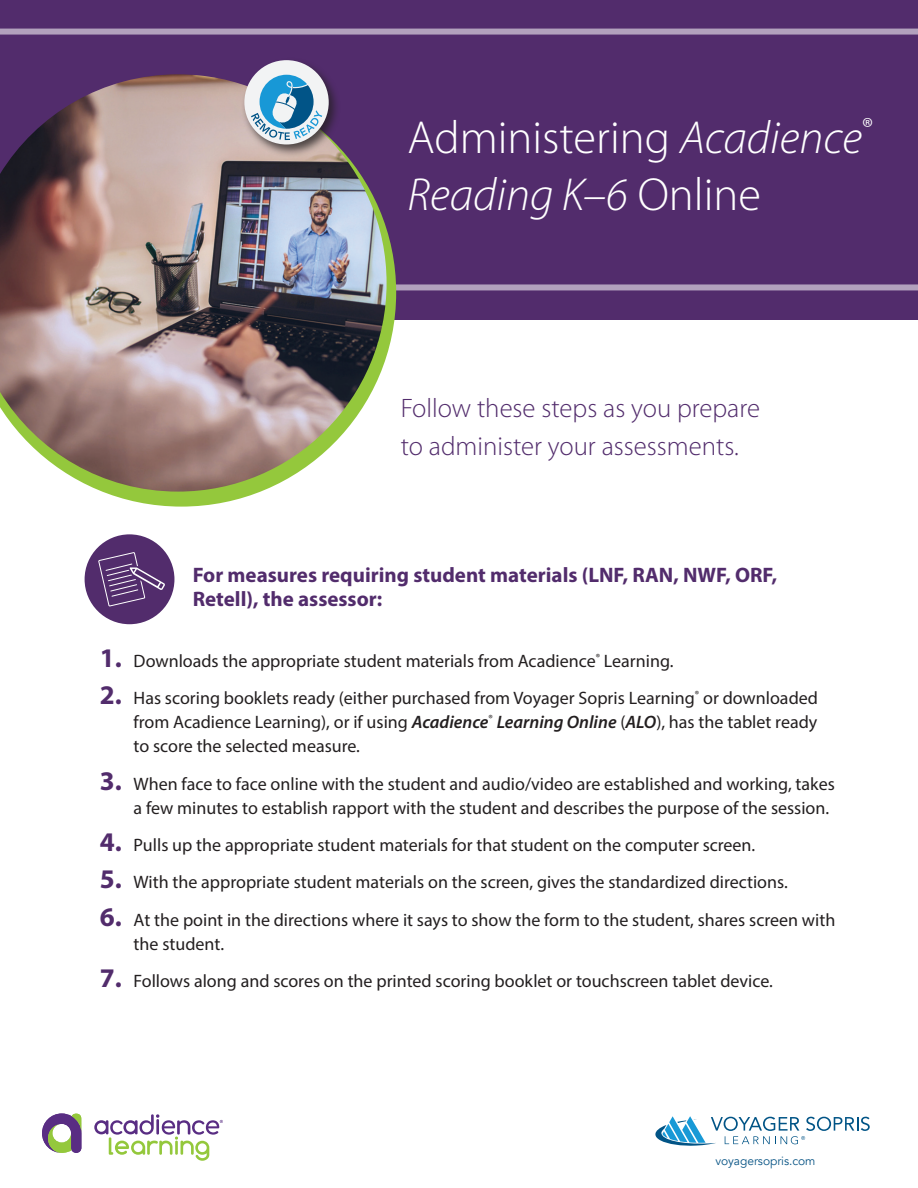
<style>
.page{position:relative;width:918px;height:1188px;background:#fff}
.page>*{position:absolute;margin:0;border:0;box-sizing:border-box;transform-origin:0 0}
.t1{font:300 46.5px/57px "Myriad Pro";color:#fff}
.t2{font:300 26.85px/37.5px "Myriad Pro";color:#522c6c}
.t3{font:700 21px/24px "Myriad Pro";color:#522c6c}
.t4{font:18px/24px "Myriad Pro";color:#231f20}
.t5{font:12px "Avenir";letter-spacing:-.005em;color:#0a5586}
.s1{font-style:italic}
.s2{font-weight:700;font-size:27px;color:#522c6c}
.s3{font-weight:600;font-style:italic}
</style>
<div class="page">
<div style="left:0;top:0;width:918px;height:320px;background:#522c6c"></div>
<div style="left:0;top:29px;width:918px;height:6px;background:#b2a1bd"></div>
<div style="left:0;top:284px;width:918px;height:6px;background:#b2a1bd"></div>
<svg style="left:42px;top:1113px;width:39px;height:40px"></svg>
<svg style="left:94px;top:1114px;width:129px;height:47px"></svg>
<svg style="left:655px;top:1116px;width:215px;height:30px"></svg>
<div style="left:85px;top:534px;width:89px;height:90px;background:#522c6c;border-radius:50%"></div>
<svg style="left:98px;top:552px;width:67px;height:55px"></svg>
<svg style="left:103px;top:231px;width:293px;height:276px"></svg>
<img style="left:0;top:74px;width:387px;height:418px">
<div style="left:241px;top:57px;width:101px;height:100px;background:#231f20;opacity:.75"></div>
<div style="left:244px;top:60px;width:85px;height:84px;background:#f2f3f4;border-radius:50%"></div>
<svg style="left:251px;top:75px;width:71px;height:65px"></svg>
<h1 class="t1" style="left:408px;top:110px;width:467px">Administering <span class="s1">Acadience</span><sup>®<br></sup><span class="s1">Reading K–6</span> Online</h1>
<h2 class="t2" style="left:401px;top:390px;width:361px">Follow these steps as you prepare to administer your assessments.</h2>
<p class="t3" style="left:193px;top:563px;width:586px">For measures requiring student materials (LNF, RAN, NWF, ORF,<br>Retell), the assessor:</p>
<p class="t4" style="left:100px;top:649px;width:575px"><span class="s2">1.</span> Downloads the appropriate student materials from Acadience<sup>®</sup> Learning.</p>
<p class="t4" style="left:134px;top:686px;width:686px;text-align:justify;text-indent:-34px"><span class="s2">2.</span> Has scoring booklets ready (either purchased from Voyager Sopris Learning<sup>®</sup> or downloaded from Acadience Learning), or if using <span class="s3">Acadience</span><sup>®</sup> <span class="s3">Learning Online</span> (<span class="s3">ALO</span>), has the tablet ready to score the selected measure.</p>
<p class="t4" style="left:134px;top:771px;width:703px;text-indent:-34px"><span class="s2">3.</span> When face to face online with the student and audio/video are established and working, takes a few minutes to establish rapport with the student and describes the purpose of the session.</p>
<p class="t4" style="left:100px;top:833px;width:657px"><span class="s2">4.</span> Pulls up the appropriate student materials for that student on the computer screen.</p>
<p class="t4" style="left:100px;top:870px;width:689px"><span class="s2">5.</span> With the appropriate student materials on the screen, gives the standardized directions.</p>
<p class="t4" style="left:134px;top:907px;width:703px;text-indent:-34px"><span class="s2">6.</span> At the point in the directions where it says to show the form to the student, shares screen with the student.</p>
<p class="t4" style="left:100px;top:968px;width:675px"><span class="s2">7.</span> Follows along and scores on the printed scoring booklet or touchscreen tablet device.</p>
<p class="t5" style="left:715px;top:1154px;width:101px">voyagersopris.com</p>
</div>
